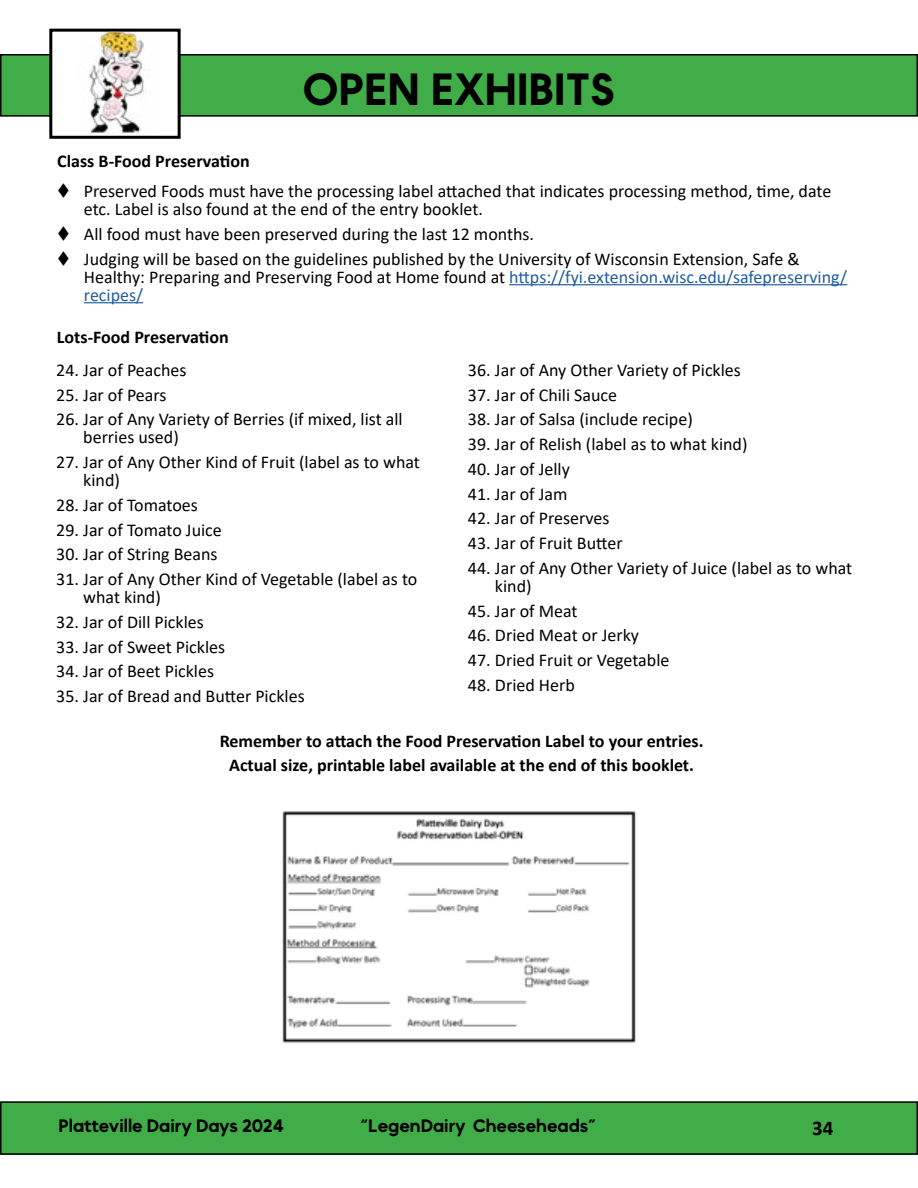
<style>
.page{position:relative;width:918px;height:1188px;background:#fff}
.page>*{position:absolute;margin:0;border:0;box-sizing:border-box;transform-origin:0 0}
.t1{font:500 45px "MADE Okine Sans PERSONALUSE";color:#000}
.t2{font:700 21px "Calibri";color:#000}
.t3{font:18px/18px "Calibri";color:#000}
.t4{font:700 18px/24.8px "Calibri";color:#000;text-align:center}
.t5{font:18px/18px "Calibri";color:#215e9e}
.t6{font:500 18px "MADE Okine Sans PERSONALUSE";color:#000}
.s1{color:#000}
</style>
<div class="page">
<div style="left:1px;top:55px;width:916px;height:61px;background:#41ad49"></div>
<div style="left:0;top:54px;width:918px;height:63px;border:2px solid #000"></div>
<div style="left:1px;top:1102px;width:916px;height:52px;background:#41ad49"></div>
<div style="left:0;top:1101px;width:918px;height:54px;border:2px solid #000"></div>
<div style="left:49px;top:29px;width:132px;height:110px;background:#fff;border:3px solid #000"></div>
<img style="left:79px;top:29px;width:75px;height:104px">
<hr style="left:509px;top:284px;width:338px;height:1px;background:#215e9e">
<hr style="left:84px;top:302px;width:59px;height:1px;background:#215e9e">
<img style="left:282px;top:811px;width:354px;height:233px">
<h1 class="t1" style="left:303px;top:60px;width:313px">OPEN EXHIBITS</h1>
<p class="t4" style="left:57px;top:149px;width:194px">Class B-Food Preservation</p>
<p class="t3" style="left:84px;top:182px;width:749px">Preserved Foods must have the processing label attached that indicates processing method, time, date etc. Label is also found at the end of the entry booklet.</p>
<p class="t3" style="left:84px;top:221px;width:717px;line-height:24.8px">All food must have been preserved during the last 12 months.<br>Judging will be based on the guidelines published by the University of Wisconsin Extension, Safe &amp;</p>
<p class="t5" style="left:84px;top:267px;width:765px"><span class="s1">Healthy: Preparing and Preserving Food at Home found at</span> https://fyi.extension.wisc.edu/safepreserving/ recipes/</p>
<p class="t4" style="left:57px;top:325px;width:173px">Lots-Food Preservation</p>
<p class="t3" style="left:468px;top:360px;width:274px">36. Jar of Any Other Variety of Pickles</p>
<p class="t3" style="left:468px;top:385px;width:151px">37. Jar of Chili Sauce</p>
<p class="t3" style="left:468px;top:410px;width:226px">38. Jar of Salsa (include recipe)</p>
<p class="t3" style="left:468px;top:435px;width:281px">39. Jar of Relish (label as to what kind)</p>
<p class="t3" style="left:468px;top:459px;width:103px">40. Jar of Jelly</p>
<p class="t3" style="left:468px;top:484px;width:101px">41. Jar of Jam</p>
<p class="t3" style="left:468px;top:509px;width:143px">42. Jar of Preserves</p>
<p class="t3" style="left:468px;top:534px;width:156px">43. Jar of Fruit Butter</p>
<p class="t3" style="left:495px;top:558px;width:359px;text-indent:-27px">44. Jar of Any Other Variety of Juice (label as to what kind)</p>
<p class="t3" style="left:468px;top:601px;width:111px">45. Jar of Meat</p>
<p class="t3" style="left:468px;top:626px;width:173px">46. Dried Meat or Jerky</p>
<p class="t3" style="left:468px;top:651px;width:203px">47. Dried Fruit or Vegetable</p>
<p class="t3" style="left:468px;top:675px;width:108px">48. Dried Herb</p>
<p class="t3" style="left:56px;top:360px;width:132px">24. Jar of Peaches</p>
<p class="t3" style="left:56px;top:385px;width:112px">25. Jar of Pears</p>
<p class="t3" style="left:83px;top:410px;width:321px;text-indent:-27px">26. Jar of Any Variety of Berries (if mixed, list all berries used)</p>
<p class="t3" style="left:83px;top:453px;width:338px;text-indent:-27px">27. Jar of Any Other Kind of Fruit (label as to what kind)</p>
<p class="t3" style="left:56px;top:495px;width:143px">28. Jar of Tomatoes</p>
<p class="t3" style="left:56px;top:520px;width:167px">29. Jar of Tomato Juice</p>
<p class="t3" style="left:56px;top:545px;width:163px">30. Jar of String Beans</p>
<p class="t3" style="left:83px;top:570px;width:336px;text-indent:-27px">31. Jar of Any Other Kind of Vegetable (label as to what kind)</p>
<p class="t3" style="left:56px;top:612px;width:149px">32. Jar of Dill Pickles</p>
<p class="t3" style="left:56px;top:637px;width:170px">33. Jar of Sweet Pickles</p>
<p class="t3" style="left:56px;top:662px;width:159px">34. Jar of Beet Pickles</p>
<p class="t3" style="left:56px;top:687px;width:250px">35. Jar of Bread and Butter Pickles</p>
<p class="t4" style="left:220px;top:728px;width:485px">Remember to attach the Food Preservation Label to your entries.<br>Actual size, printable label available at the end of this booklet.</p>
<p class="t6" style="left:58px;top:1115px;width:227px">Platteville Dairy Days 2024</p>
<p class="t6" style="left:360px;top:1115px;width:238px">“LegenDairy Cheeseheads”</p>
<p class="t2" style="left:812px;top:1113px;width:23px">34</p>
</div>
